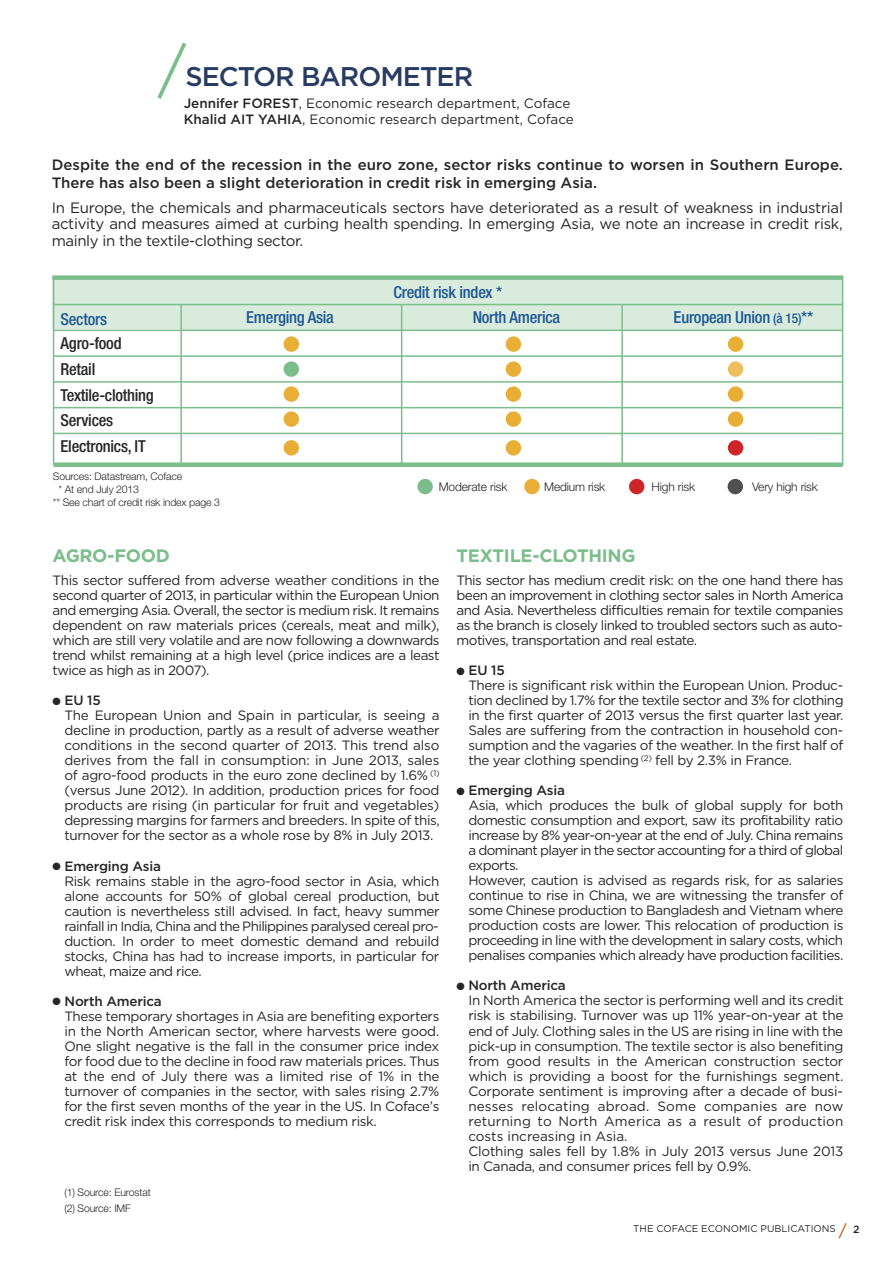
<style>
.page{position:relative;width:893px;height:1263px;background:#fff}
.page>*{position:absolute;margin:0;border:0;box-sizing:border-box;transform-origin:0 0}
.t1{font:500 27px "Gotham";letter-spacing:-.035em;color:#283c63}
.t2{font:700 18px "Gotham";letter-spacing:-.015em;color:#7cbd8c}
.t3{font:500 condensed 16.5px "Helvetica Neue LT Std";letter-spacing:-.015em;color:#1e5795}
.t4{font:500 condensed 16.5px/25.8px "Helvetica Neue LT Std";letter-spacing:-.015em;color:#272627}
.t5{font:15px/16.5px "Gotham";letter-spacing:-.025em;color:#272627;text-align:justify}
.t6{font:500 15px/18px "Gotham";color:#272627}
.t7{font:13.5px/15px "Gotham";letter-spacing:-.03em;color:#272627}
.t8{font:13.5px/16.2px "Gotham";color:#272627}
.t9{font:300 12px "Helvetica Neue LT Std";letter-spacing:-.015em;color:#272627}
.t10{font:300 10.5px/16.8px "Helvetica Neue LT Std";letter-spacing:-.015em;color:#272627}
.t11{font:500 10.5px "Gotham";color:#272627}
.t12{font:9.75px "Gotham";color:#272627}
.s1{font-weight:500}
.s2{font-size:13.5px}
</style>
<div class="page">
<svg style="left:157px;top:42px;width:30px;height:57px"></svg>
<svg style="left:838px;top:1223px;width:9px;height:16px"></svg>
<div style="left:181px;top:280px;width:661px;height:51px;background:#d8ebdd"></div>
<div style="left:53px;top:280px;width:128px;height:49px;background:#d8ebdd"></div>
<hr style="left:53px;top:304px;width:790px;height:1px;background:#7cbd8c">
<hr style="left:53px;top:330px;width:790px;height:1px;background:#7cbd8c">
<hr style="left:53px;top:355px;width:790px;height:2px;background:#7cbd8c">
<hr style="left:53px;top:381px;width:790px;height:2px;background:#7cbd8c">
<hr style="left:53px;top:407px;width:790px;height:1px;background:#7cbd8c">
<hr style="left:53px;top:433px;width:790px;height:1px;background:#7cbd8c">
<hr style="left:401px;top:304px;width:1px;height:160px;background:#7cbd8c">
<hr style="left:621px;top:304px;width:2px;height:160px;background:#7cbd8c">
<div style="left:284px;top:336px;width:15px;height:16px;background:#e9ae35;border-radius:50%"></div>
<div style="left:284px;top:361px;width:15px;height:16px;background:#7cbd8c;border-radius:50%"></div>
<div style="left:284px;top:386px;width:15px;height:16px;background:#e9ae35;border-radius:50%"></div>
<div style="left:284px;top:411px;width:15px;height:16px;background:#e9ae35;border-radius:50%"></div>
<hr style="left:842px;top:276px;width:1px;height:190px;background:#7cbd8c">
<hr style="left:53px;top:280px;width:1px;height:185px;background:#7cbd8c">
<hr style="left:180px;top:304px;width:2px;height:161px;background:#7cbd8c">
<div style="left:52px;top:275px;width:791px;height:5px;background:#7cbd8c"></div>
<div style="left:54px;top:462px;width:789px;height:5px;background:#7cbd8c"></div>
<div style="left:506px;top:336px;width:15px;height:16px;background:#e9ae35;border-radius:50%"></div>
<div style="left:506px;top:361px;width:15px;height:16px;background:#e9ae35;border-radius:50%"></div>
<div style="left:506px;top:386px;width:15px;height:16px;background:#e9ae35;border-radius:50%"></div>
<div style="left:506px;top:411px;width:15px;height:16px;background:#e9ae35;border-radius:50%"></div>
<div style="left:728px;top:336px;width:15px;height:16px;background:#e9ae35;border-radius:50%"></div>
<div style="left:728px;top:361px;width:15px;height:16px;background:#edbe5d;border-radius:50%"></div>
<div style="left:728px;top:386px;width:15px;height:16px;background:#e9ae35;border-radius:50%"></div>
<div style="left:728px;top:411px;width:15px;height:16px;background:#e9ae35;border-radius:50%"></div>
<div style="left:284px;top:440px;width:15px;height:16px;background:#e9ae35;border-radius:50%"></div>
<div style="left:506px;top:440px;width:15px;height:16px;background:#e9ae35;border-radius:50%"></div>
<div style="left:728px;top:440px;width:15px;height:16px;background:#cc262b;border-radius:50%"></div>
<div style="left:417px;top:479px;width:16px;height:15px;background:#7cbd8c;border-radius:50%"></div>
<div style="left:524px;top:479px;width:16px;height:15px;background:#e9ae35;border-radius:50%"></div>
<div style="left:629px;top:479px;width:15px;height:15px;background:#cc262b;border-radius:50%"></div>
<div style="left:728px;top:479px;width:15px;height:15px;background:#525152;border-radius:50%"></div>
<h1 class="t1" style="left:185px;top:61px;width:289px">SECTOR BAROMETER</h1>
<p class="t8" style="left:184px;top:95px;width:392px"><span class="s1">Jennifer FOREST</span>, Economic research department, Coface<br><span class="s1">Khalid AIT YAHIA</span>, Economic research department, Coface</p>
<p class="t6" style="left:52px;top:156px;width:793px">Despite the end of the recession in the euro zone, sector risks continue to worsen in Southern Europe.<br>There has also been a slight deterioration in credit risk in emerging Asia.</p>
<p class="t5" style="left:52px;top:200px;width:793px">In Europe, the chemicals and pharmaceuticals sectors have deteriorated as a result of weakness in industrial activity and measures aimed at curbing health spending. In emerging Asia, we note an increase in credit risk, mainly in the textile-clothing sector.</p>
<p class="t3" style="left:394px;top:286px;width:110px">Credit risk index *</p>
<p class="t3" style="left:61px;top:313px;width:48px">Sectors</p>
<p class="t3" style="left:246px;top:312px;width:89px">Emerging Asia</p>
<p class="t3" style="left:473px;top:312px;width:89px">North America</p>
<p class="t3" style="left:674px;top:312px;width:141px">European Union <span class="s2">(à 15)</span>**</p>
<p class="t4" style="left:61px;top:332px;width:95px">Agro-food<br>Retail<br>Textile-clothing<br>Services<br>Electronics, IT</p>
<p class="t9" style="left:439px;top:482px;width:70px">Moderate risk</p>
<p class="t9" style="left:544px;top:482px;width:63px">Medium risk</p>
<p class="t9" style="left:652px;top:482px;width:45px">High risk</p>
<p class="t9" style="left:752px;top:482px;width:67px">Very high risk</p>
<p class="t10" style="left:53px;top:469px;width:131px">Sources: Datastream, Coface</p>
<p class="t10" style="left:59px;top:482px;width:82px">* At end July 2013</p>
<p class="t10" style="left:53px;top:494px;width:168px">** See chart of credit risk index page 3</p>
<h2 class="t2" style="left:53px;top:545px;width:119px">AGRO-FOOD</h2>
<p class="t7" style="left:53px;top:573px;width:389px;text-align:justify">This sector suffered from adverse weather conditions in the second quarter of 2013, in particular within the European Union and emerging Asia. Overall, the sector is medium risk. It remains dependent on raw materials prices (cereals, meat and milk), which are still very volatile and are now following a downwards trend whilst remaining at a high level (price indices are a least twice as high as in 2007).</p>
<p class="t7" style="left:64px;top:693px;width:377px;text-indent:-12px">● <span class="s1">EU 15<br></span>The European Union and Spain in particular, is seeing a decline in production, partly as a result of adverse weather conditions in the second quarter of 2013. This trend also derives from the fall in consumption: in June 2013, sales of agro-food products in the euro zone declined by 1.6% <sup>(1) </sup>(versus June 2012). In addition, production prices for food products are rising (in particular for fruit and vegetables) depressing margins for farmers and breeders. In spite of this, turnover for the sector as a whole rose by 8% in July 2013.</p>
<p class="t7" style="left:64px;top:858px;width:377px;text-indent:-12px">● <span class="s1">Emerging Asia<br></span>Risk remains stable in the agro-food sector in Asia, which alone accounts for 50% of global cereal production, but caution is nevertheless still advised. In fact, heavy summer rainfall in India, China and the Philippines paralysed cereal pro&shy;duction. In order to meet domestic demand and rebuild stocks, China has had to increase imports, in particular for wheat, maize and rice.</p>
<p class="t7" style="left:64px;top:993px;width:377px;text-indent:-12px">● <span class="s1">North America<br></span>These temporary shortages in Asia are benefiting exporters in the North American sector, where harvests were good.<br>One slight negative is the fall in the consumer price index for food due to the decline in food raw materials prices. Thus at the end of July there was a limited rise of 1% in the turnover of companies in the sector, with sales rising 2.7% for the first seven months of the year in the US. In Coface’s credit risk index this corresponds to medium risk.</p>
<p class="t10" style="left:64px;top:1184px;width:88px">(1) Source: Eurostat (2) Source: IMF</p>
<h2 class="t2" style="left:456px;top:545px;width:181px">TEXTILE-CLOTHING</h2>
<p class="t7" style="left:456px;top:573px;width:388px;text-align:justify">This sector has medium credit risk: on the one hand there has been an improvement in clothing sector sales in North America and Asia. Nevertheless difficulties remain for textile companies as the branch is closely linked to troubled sectors such as auto&shy;motives, transportation and real estate.</p>
<p class="t7" style="left:468px;top:663px;width:377px;text-indent:-12px">● <span class="s1">EU 15<br></span>There is significant risk within the European Union. Produc&shy;tion declined by 1.7% for the textile sector and 3% for clothing in the first quarter of 2013 versus the first quarter last year.<br>Sales are suffering from the contraction in household con&shy;sumption and the vagaries of the weather. In the first half of the year clothing spending <sup>(2)</sup> fell by 2.3% in France.</p>
<p class="t7" style="left:468px;top:783px;width:377px;text-indent:-12px">● <span class="s1">Emerging Asia<br></span>Asia, which produces the bulk of global supply for both domestic consumption and export, saw its profitability ratio increase by 8% year-on-year at the end of July. China remains a dominant player in the sector accounting for a third of global exports.<br>However, caution is advised as regards risk, for as salaries continue to rise in China, we are witnessing the transfer of some Chinese production to Bangladesh and Vietnam where production costs are lower. This relocation of production is proceeding in line with the development in salary costs, which penalises companies which already have production facilities.</p>
<p class="t7" style="left:468px;top:978px;width:377px;text-indent:-12px">● <span class="s1">North America<br></span>In North America the sector is performing well and its credit risk is stabilising. Turnover was up 11% year-on-year at the end of July. Clothing sales in the US are rising in line with the pick-up in consumption. The textile sector is also benefiting from good results in the American construction sector which is providing a boost for the furnishings segment.<br>Corporate sentiment is improving after a decade of busi&shy;nesses relocating abroad. Some companies are now returning to North America as a result of production costs increasing in Asia.<br>Clothing sales fell by 1.8% in July 2013 versus June 2013 in Canada, and consumer prices fell by 0.9%.</p>
<p class="t12" style="left:633px;top:1223px;width:204px">THE COFACE ECONOMIC PUBLICATIONS</p>
<p class="t11" style="left:853px;top:1223px;width:8px">2</p>
</div>
